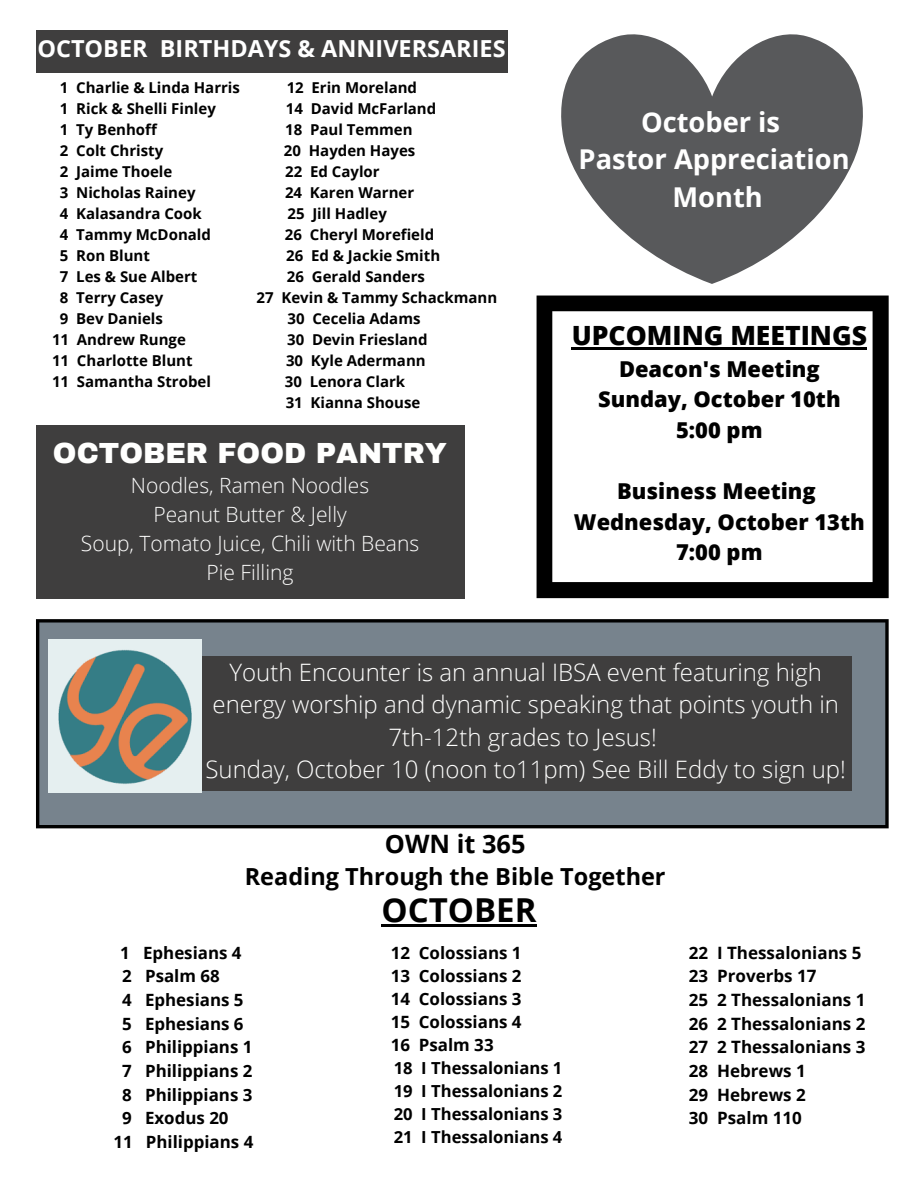
<style>
.page{position:relative;width:918px;height:1188px;background:#fff}
.page>*{position:absolute;margin:0;border:0;box-sizing:border-box;transform-origin:0 0}
.t1{font:700 33px "Open Sans";color:#000}
.t2{font:900 28.5px "Archivo";color:#fffffe}
.t3{font:700 27.3px "Open Sans";color:#fff}
.t4{font:800 26.55px "Open Sans";color:#000}
.t5{font:700 25.35px "Open Sans";color:#000}
.t6{font:300 24px/32.7px "Open Sans";color:#fffffe;text-align:center}
.t7{font:700 23.55px "Open Sans";color:#000}
.t8{font:700 23.4px "Open Sans";color:#fff}
.t9{font:800 21.9px "Open Sans";color:#000}
.t10{font:300 21px "Open Sans";color:#fffffe}
.t11{font:300 21px "Open Sans";color:#fff}
.t12{font:700 16.95px "Open Sans";color:#000}
.t13{font:700 16.65px "Open Sans";color:#000}
.t14{font:700 15px "Open Sans";color:#000}
</style>
<div class="page">
<div style="left:36px;top:30px;width:471px;height:43px;background:#3f3e3e"></div>
<div style="left:36px;top:426px;width:429px;height:173px;background:#3f3e3e"></div>
<svg style="left:537px;top:296px;width:352px;height:302px"></svg>
<svg style="left:561px;top:34px;width:302px;height:250px;fill:#58595b"></svg>
<svg style="left:36px;top:619px;width:853px;height:209px;background:#6a757e"></svg>
<div style="left:73px;top:657px;width:778px;height:134px;background:#3f3e3e"></div>
<img style="left:48px;top:639px;width:153px;height:153px">
<hr style="left:572px;top:347px;width:295px;height:3px;background:#000">
<hr style="left:381px;top:924px;width:93px;height:3px;background:#000">
<hr style="left:474px;top:924px;width:63px;height:3px;background:#000">
<p class="t8" style="left:37px;top:32px;width:470px">OCTOBER BIRTHDAYS &amp; ANNIVERSARIES</p>
<p class="t14" style="left:60px;top:77px;width:182px">1 Charlie &amp; Linda Harris</p>
<p class="t14" style="left:287px;top:77px;width:132px">12 Erin Moreland</p>
<p class="t14" style="left:60px;top:98px;width:157px">1 Rick &amp; Shelli Finley</p>
<p class="t14" style="left:286px;top:98px;width:152px">14 David McFarland</p>
<p class="t14" style="left:60px;top:119px;width:98px">1 Ty Benhoff</p>
<p class="t14" style="left:285px;top:119px;width:129px">18 Paul Temmen</p>
<p class="t14" style="left:60px;top:140px;width:105px">2 Colt Christy</p>
<p class="t14" style="left:284px;top:140px;width:133px">20 Hayden Hayes</p>
<p class="t14" style="left:60px;top:161px;width:114px">2 Jaime Thoele</p>
<p class="t14" style="left:285px;top:161px;width:96px">22 Ed Caylor</p>
<p class="t14" style="left:60px;top:182px;width:137px">3 Nicholas Rainey</p>
<p class="t14" style="left:285px;top:182px;width:131px">24 Karen Warner</p>
<p class="t14" style="left:60px;top:203px;width:143px">4 Kalasandra Cook</p>
<p class="t14" style="left:287px;top:203px;width:101px">25 Jill Hadley</p>
<p class="t14" style="left:60px;top:224px;width:153px">4 Tammy McDonald</p>
<p class="t14" style="left:285px;top:224px;width:151px">26 Cheryl Morefield</p>
<p class="t14" style="left:60px;top:245px;width:92px">5 Ron Blunt</p>
<p class="t14" style="left:286px;top:245px;width:156px">26 Ed &amp; Jackie Smith</p>
<p class="t14" style="left:60px;top:266px;width:139px">7 Les &amp; Sue Albert</p>
<p class="t14" style="left:287px;top:266px;width:140px">26 Gerald Sanders</p>
<p class="t14" style="left:60px;top:287px;width:105px">8 Terry Casey</p>
<p class="t14" style="left:257px;top:287px;width:242px">27 Kevin &amp; Tammy Schackmann</p>
<p class="t14" style="left:60px;top:308px;width:105px">9 Bev Daniels</p>
<p class="t14" style="left:288px;top:308px;width:134px">30 Cecelia Adams</p>
<p class="t14" style="left:52px;top:329px;width:135px">11 Andrew Runge</p>
<p class="t14" style="left:287px;top:329px;width:142px">30 Devin Friesland</p>
<p class="t14" style="left:52px;top:350px;width:142px">11 Charlotte Blunt</p>
<p class="t14" style="left:286px;top:350px;width:141px">30 Kyle Adermann</p>
<p class="t14" style="left:52px;top:371px;width:160px">11 Samantha Strobel</p>
<p class="t14" style="left:285px;top:371px;width:122px">30 Lenora Clark</p>
<p class="t14" style="left:286px;top:392px;width:136px">31 Kianna Shouse</p>
<p class="t2" style="left:53px;top:438px;width:396px">OCTOBER FOOD PANTRY</p>
<p class="t11" style="left:131px;top:471px;width:240px">Noodles, Ramen Noodles</p>
<p class="t10" style="left:153px;top:500px;width:195px">Peanut Butter &amp; Jelly</p>
<p class="t10" style="left:81px;top:529px;width:340px">Soup, Tomato Juice, Chili with Beans</p>
<p class="t10" style="left:207px;top:558px;width:88px">Pie Filling</p>
<p class="t3" style="left:641px;top:103px;width:141px">October is</p>
<p class="t3" style="left:579px;top:140px;width:273px">Pastor Appreciation</p>
<p class="t3" style="left:673px;top:178px;width:92px">Month</p>
<p class="t4" style="left:572px;top:317px;width:297px">UPCOMING MEETINGS</p>
<p class="t9" style="left:619px;top:353px;width:202px">Deacon's Meeting</p>
<p class="t9" style="left:598px;top:384px;width:244px">Sunday, October 10th</p>
<p class="t9" style="left:676px;top:415px;width:88px">5:00 pm</p>
<p class="t9" style="left:617px;top:476px;width:200px">Business Meeting</p>
<p class="t9" style="left:574px;top:506px;width:292px">Wednesday, October 13th</p>
<p class="t9" style="left:676px;top:537px;width:88px">7:00 pm</p>
<p class="t6" style="left:213px;top:655px;width:628px">Youth Encounter is an annual IBSA event featuring high energy worship and dynamic speaking that points youth in<br>7th-12th grades to Jesus!</p>
<p class="t6" style="left:206px;top:753px;width:642px">Sunday, October 10 (noon to11pm) See Bill Eddy to sign up!</p>
<p class="t5" style="left:385px;top:825px;width:142px">OWN it 365</p>
<p class="t7" style="left:245px;top:860px;width:422px">Reading Through the Bible Together</p>
<p class="t12" style="left:120px;top:941px;width:123px">1 Ephesians 4</p>
<p class="t12" style="left:122px;top:964px;width:99px">2 Psalm 68</p>
<p class="t12" style="left:122px;top:988px;width:123px">4 Ephesians 5</p>
<p class="t12" style="left:122px;top:1012px;width:123px">5 Ephesians 6</p>
<p class="t12" style="left:122px;top:1035px;width:132px">6 Philippians 1</p>
<p class="t12" style="left:122px;top:1059px;width:132px">7 Philippians 2</p>
<p class="t12" style="left:122px;top:1082px;width:132px">8 Philippians 3</p>
<p class="t12" style="left:122px;top:1106px;width:108px">9 Exodus 20</p>
<p class="t12" style="left:114px;top:1130px;width:141px">11 Philippians 4</p>
<p class="t1" style="left:381px;top:887px;width:157px">OCTOBER</p>
<p class="t12" style="left:391px;top:940px;width:132px">12 Colossians 1</p>
<p class="t12" style="left:391px;top:963px;width:132px">13 Colossians 2</p>
<p class="t12" style="left:391px;top:986px;width:132px">14 Colossians 3</p>
<p class="t12" style="left:391px;top:1010px;width:132px">15 Colossians 4</p>
<p class="t12" style="left:391px;top:1033px;width:104px">16 Psalm 33</p>
<p class="t13" style="left:394px;top:1056px;width:170px">18 I Thessalonians 1</p>
<p class="t13" style="left:394px;top:1079px;width:170px">19 I Thessalonians 2</p>
<p class="t13" style="left:394px;top:1102px;width:170px">20 I Thessalonians 3</p>
<p class="t13" style="left:394px;top:1125px;width:170px">21 I Thessalonians 4</p>
<p class="t12" style="left:689px;top:941px;width:174px">22 I Thessalonians 5</p>
<p class="t12" style="left:689px;top:964px;width:129px">23 Proverbs 17</p>
<p class="t12" style="left:689px;top:988px;width:178px">25 2 Thessalonians 1</p>
<p class="t12" style="left:689px;top:1012px;width:178px">26 2 Thessalonians 2</p>
<p class="t12" style="left:689px;top:1035px;width:178px">27 2 Thessalonians 3</p>
<p class="t12" style="left:689px;top:1059px;width:118px">28 Hebrews 1</p>
<p class="t12" style="left:689px;top:1082px;width:118px">29 Hebrews 2</p>
<p class="t12" style="left:689px;top:1106px;width:114px">30 Psalm 110</p>
</div>
